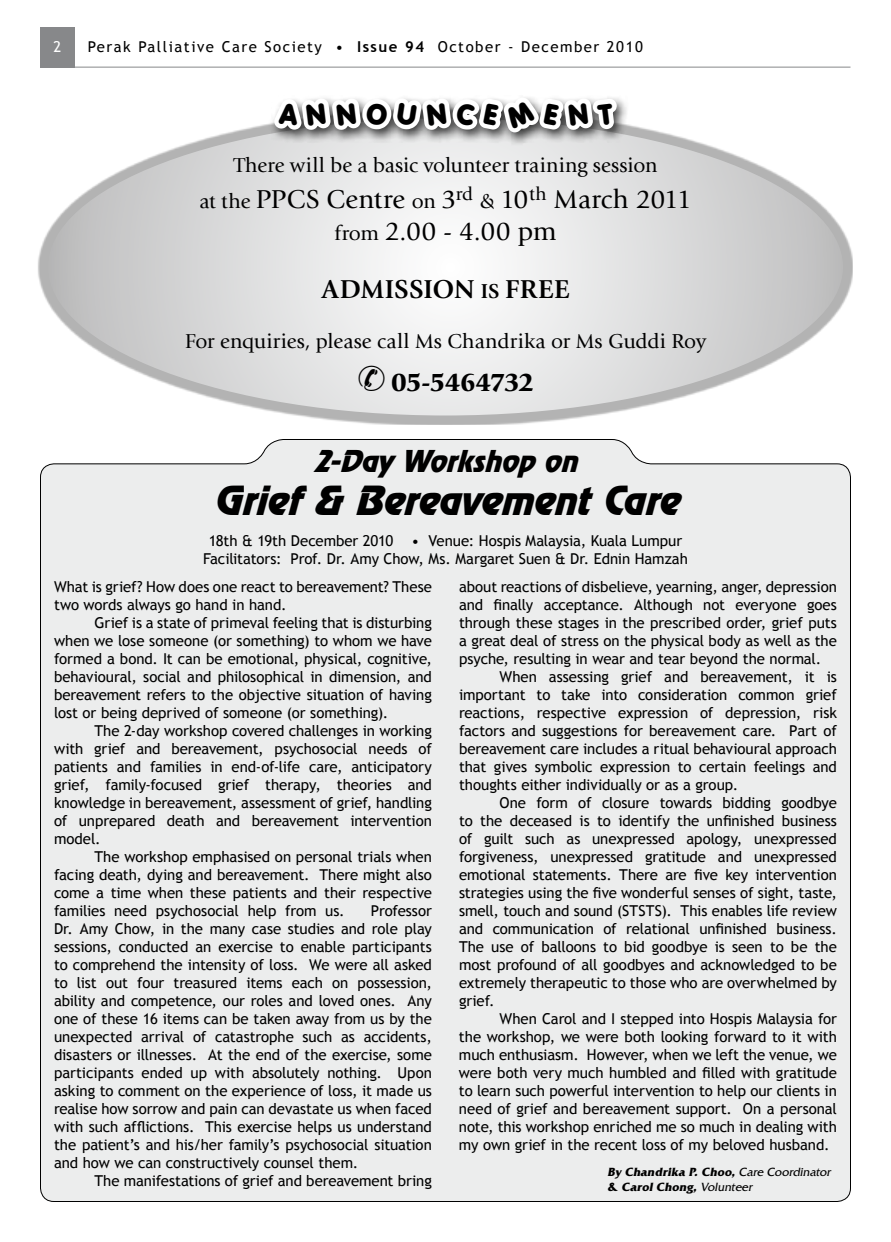
<style>
.page{position:relative;width:891px;height:1242px;background:#fff}
.page>*{position:absolute;margin:0;border:0;box-sizing:border-box;transform-origin:0 0}
.t1{font:italic 36px "Revue";letter-spacing:-.005em;color:#000}
.t2{font:27px/32.4px "Giovanni";letter-spacing:-.01em;color:#000;text-align:center}
.t3{font:italic 27px "Revue";letter-spacing:-.005em;color:#000}
.t4{font:700 27px "Giovanni";letter-spacing:.01em;color:#000}
.t5{font:27px "Porkys";letter-spacing:.4em;color:#000}
.t6{font:900 27px "Giovanni";letter-spacing:-.005em;color:#000}
.t7{font:21px "Giovanni";letter-spacing:.005em;color:#000}
.t8{font:15px/18px "Trebuchet MS";letter-spacing:-.005em;color:#000;text-align:justify}
.t9{font:15px "Trebuchet MS";letter-spacing:.1em;color:#000}
.t10{font:15px "Trebuchet MS";color:#fff}
.t11{font:italic 700 12.45px/14.2px "Friz Quadrata";color:#000}
.s1{font-weight:700}
.s2{font-size:21px}
.s3{font-weight:400}
</style>
<div class="page">
<div style="left:40px;top:27px;width:34px;height:41px;background:#87888a"></div>
<hr style="left:40px;top:67px;width:810px;height:1px;background:#87888a">
<div style="left:40px;top:439px;width:811px;height:763px;background:#eceded"></div>
<svg style="left:38px;top:124px;width:815px;height:301px"></svg>
<svg style="left:44px;top:115px;width:803px;height:304px;background:#d9d9da"></svg>
<div style="left:267px;top:93px;width:362px;height:53px;background:#000;opacity:.75"></div>
<svg style="left:270px;top:66px;width:354px;height:203px"></svg>
<svg style="left:359px;top:366px;width:26px;height:26px"></svg>
<p class="t10" style="left:53px;top:37px;width:9px">2</p>
<p class="t9" style="left:88px;top:37px;width:557px">Perak Palliative Care Society • <span class="s1">Issue 94</span> October - December 2010</p>
<h2 class="t5" style="left:280px;top:97px;width:333px">ANNOUNCEMENT</h2>
<h3 class="t7" style="left:234px;top:153px;width:425px">There will be a basic volunteer training session</h3>
<h2 class="t2" style="left:199px;top:183px;width:494px"><span class="s2">at the</span> ppcs Centre <span class="s2">on</span> 3<sup>rd</sup> <span class="s2">&amp;</span> 10<sup>th</sup> March 2011 <span class="s2">from</span> 2.00 - 4.00 pm</h2>
<h2 class="t4" style="left:322px;top:273px;width:249px">ADMISSION <span class="s2">IS</span> FREE</h2>
<h3 class="t7" style="left:185px;top:330px;width:523px">For enquiries, please call Ms Chandrika or Ms Guddi Roy</h3>
<h2 class="t6" style="left:391px;top:366px;width:144px">05-5464732</h2>
<h2 class="t3" style="left:314px;top:443px;width:264px">2-Day Workshop on</h2>
<h1 class="t1" style="left:213px;top:477px;width:467px">Grief &amp; Bereavement Care</h1>
<p class="t8" style="left:203px;top:532px;width:486px;text-align:center">18th &amp; 19th December 2010 • Venue: Hospis Malaysia, Kuala Lumpur<br>Facilitators: Prof. Dr. Amy Chow, Ms. Margaret Suen &amp; Dr. Ednin Hamzah</p>
<p class="t8" style="left:54px;top:578px;width:380px">What is grief? How does one react to bereavement? These two words always go hand in hand.</p>
<p class="t8" style="left:54px;top:614px;width:379px;text-indent:40px">Grief is a state of primeval feeling that is disturbing when we lose someone (or something) to whom we have formed a bond. It can be emotional, physical, cognitive, behavioural, social and philosophical in dimension, and bereavement refers to the objective situation of having lost or being deprived of someone (or something).</p>
<p class="t8" style="left:54px;top:722px;width:380px;text-indent:40px">The 2-day workshop covered challenges in working with grief and bereavement, psychosocial needs of patients and families in end-of-life care, anticipatory grief, family-focused grief therapy, theories and knowledge in bereavement, assessment of grief, handling of unprepared death and bereavement intervention model.</p>
<p class="t8" style="left:54px;top:848px;width:380px;text-indent:40px">The workshop emphasised on personal trials when facing death, dying and bereavement. There might also come a time when these patients and their respective families need psychosocial help from us.</p>
<p class="t8" style="left:54px;top:902px;width:380px;text-indent:317px">Professor Dr. Amy Chow, in the many case studies and role play sessions, conducted an exercise to enable participants to comprehend the intensity of loss. We were all asked to list out four treasured items each on possession, ability and competence, our roles and loved ones. Any one of these 16 items can be taken away from us by the unexpected arrival of catastrophe such as accidents, disasters or illnesses. At the end of the exercise, some participants ended up with absolutely nothing. Upon asking to comment on the experience of loss, it made us realise how sorrow and pain can devastate us when faced with such afflictions. This exercise helps us understand the patient’s and his/her family’s psychosocial situation and how we can constructively counsel them.</p>
<p class="t8" style="left:94px;top:1172px;width:339px">The manifestations of grief and bereavement bring</p>
<p class="t8" style="left:459px;top:578px;width:380px">about reactions of disbelieve, yearning, anger, depression and finally acceptance. Although not everyone goes through these stages in the prescribed order, grief puts a great deal of stress on the physical body as well as the psyche, resulting in wear and tear beyond the normal.</p>
<p class="t8" style="left:459px;top:668px;width:380px;text-indent:40px">When assessing grief and bereavement, it is important to take into consideration common grief reactions, respective expression of depression, risk factors and suggestions for bereavement care. Part of bereavement care includes a ritual behavioural approach that gives symbolic expression to certain feelings and thoughts either individually or as a group.</p>
<p class="t8" style="left:459px;top:794px;width:379px;text-indent:40px">One form of closure towards bidding goodbye to the deceased is to identify the unfinished business of guilt such as unexpressed apology, unexpressed forgiveness, unexpressed gratitude and unexpressed emotional statements. There are five key intervention strategies using the five wonderful senses of sight, taste, smell, touch and sound (STSTS). This enables life review and communication of relational unfinished business.<br>The use of balloons to bid goodbye is seen to be the most profound of all goodbyes and acknowledged to be extremely therapeutic to those who are overwhelmed by grief.</p>
<p class="t8" style="left:459px;top:1010px;width:380px;text-indent:41px">When Carol and I stepped into Hospis Malaysia for the workshop, we were both looking forward to it with much enthusiasm. However, when we left the venue, we were both very much humbled and filled with gratitude to learn such powerful intervention to help our clients in need of grief and bereavement support. On a personal note, this workshop enriched me so much in dealing with my own grief in the recent loss of my beloved husband.</p>
<p class="t11" style="left:608px;top:1165px;width:227px">By Chandrika P. Choo, <span class="s3">Care Coordinator </span>&amp; Carol Chong, <span class="s3">Volunteer</span></p>
</div>
